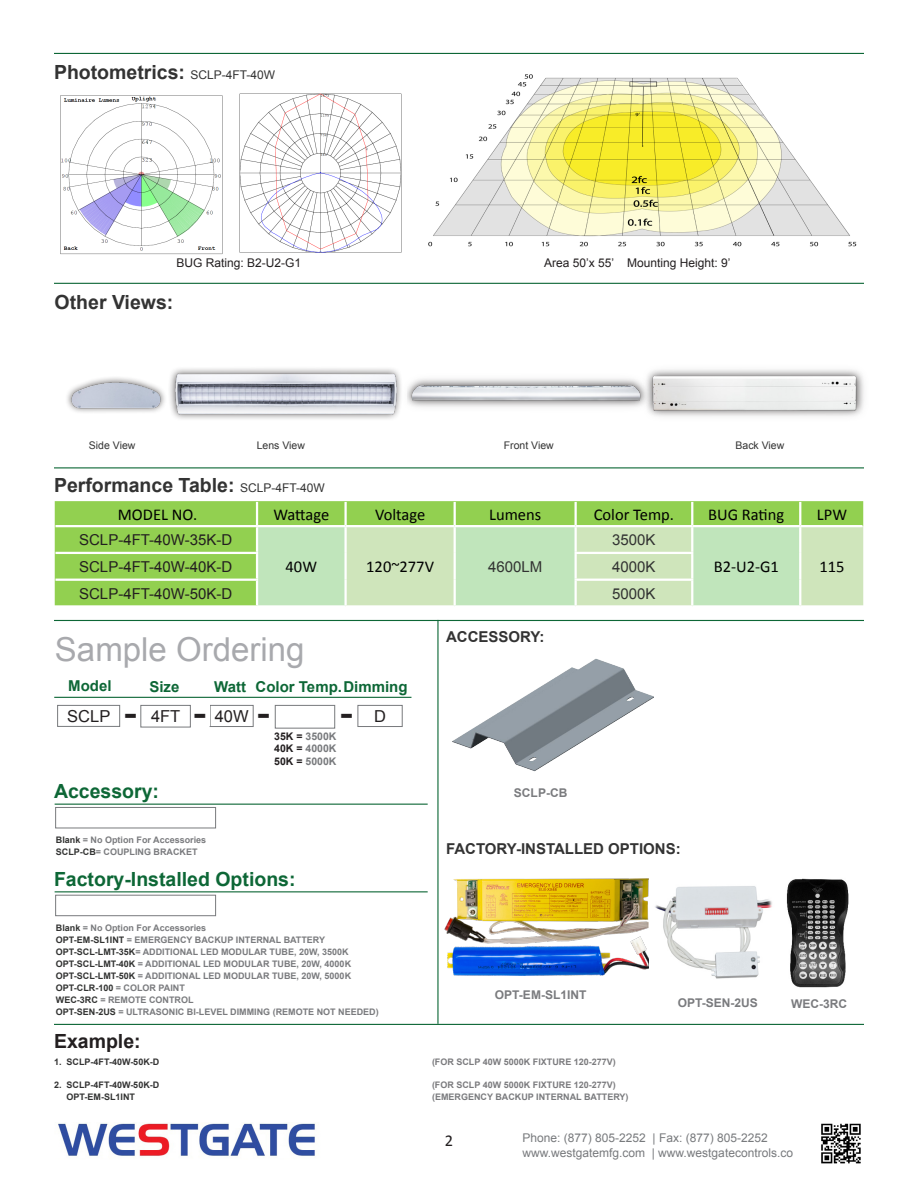
<style>
.page{position:relative;width:918px;height:1188px;background:#fff}
.page>*{position:absolute;margin:0;border:0;box-sizing:border-box;transform-origin:0 0}
.t1{font:33px "Arial";color:#a8a9ad}
.t2{font:700 28.5px "Verdana";color:#231f20}
.t3{font:700 19.5px "Arial";color:#333}
.t4{font:700 19.5px "Arial";color:#0d6736}
.t5{font:700 19.5px "Arial";color:#231f20}
.t6{font:16.5px "Calibri";color:#000}
.t7{font:16.5px "Arial";color:#231f20}
.t8{font:16.5px "Calibri";color:#231f20}
.t9{font:15px "Arial";color:#231f20}
.t10{font:700 15px "Arial";color:#333}
.t11{font:700 15px "Arial";color:#0d6736}
.t12{font:15px "Arial";color:#323332}
.t13{font:12px "Arial";color:#787a7d}
.t14{font:12px "Arial";color:#231f20}
.t15{font:700 12px "Arial";color:#7a7b7e}
.t16{font:10.5px "Arial";color:#333}
.t17{font:700 10.5px "Arial";color:#787a7d}
.t18{font:700 9px "Arial";color:#7a7b7e}
.t19{font:700 9px "Arial";color:#7b7b7e}
.t20{font:700 9px "Arial";color:#333}
.t21{font:700 9px "Arial";color:#323332}
.s1{font-weight:400;font-size:12px}
.s2{color:#231f20}
.s3{color:#323332}
.s4{color:#7a7b7e}
</style>
<div class="page">
<hr style="left:54px;top:467px;width:810px;height:1px;background:#0d6736">
<hr style="left:54px;top:53px;width:810px;height:1px;background:#0d6736">
<hr style="left:54px;top:283px;width:810px;height:1px;background:#0d6736">
<div style="left:55px;top:501px;width:808px;height:104px;background:#92d050"></div>
<svg style="left:258px;top:527px;width:605px;height:78px;background:#c7e5bb"></svg>
<hr style="left:256px;top:502px;width:2px;height:23px;background:#fff">
<hr style="left:344px;top:502px;width:3px;height:23px;background:#fff">
<hr style="left:454px;top:502px;width:2px;height:23px;background:#fff">
<hr style="left:575px;top:502px;width:2px;height:23px;background:#fff">
<hr style="left:691px;top:502px;width:2px;height:23px;background:#fff">
<hr style="left:799px;top:502px;width:2px;height:23px;background:#fff">
<hr style="left:256px;top:527px;width:2px;height:25px;background:#fff">
<hr style="left:344px;top:527px;width:3px;height:26px;background:#fff">
<hr style="left:454px;top:527px;width:2px;height:26px;background:#fff">
<hr style="left:575px;top:527px;width:2px;height:25px;background:#fff">
<hr style="left:691px;top:527px;width:2px;height:25px;background:#fff">
<hr style="left:799px;top:527px;width:2px;height:26px;background:#fff">
<hr style="left:256px;top:554px;width:2px;height:25px;background:#fff">
<hr style="left:344px;top:553px;width:3px;height:27px;background:#fff">
<hr style="left:454px;top:553px;width:2px;height:27px;background:#fff">
<hr style="left:575px;top:554px;width:2px;height:25px;background:#fff">
<hr style="left:691px;top:554px;width:2px;height:25px;background:#fff">
<hr style="left:799px;top:553px;width:2px;height:27px;background:#fff">
<hr style="left:256px;top:581px;width:2px;height:24px;background:#fff">
<hr style="left:344px;top:580px;width:3px;height:25px;background:#fff">
<hr style="left:454px;top:580px;width:2px;height:25px;background:#fff">
<hr style="left:575px;top:581px;width:2px;height:24px;background:#fff">
<hr style="left:691px;top:581px;width:2px;height:24px;background:#fff">
<hr style="left:799px;top:580px;width:2px;height:25px;background:#fff">
<hr style="left:56px;top:525px;width:201px;height:2px;background:#fff">
<hr style="left:257px;top:525px;width:89px;height:2px;background:#fff">
<hr style="left:346px;top:525px;width:109px;height:2px;background:#fff">
<hr style="left:455px;top:525px;width:121px;height:2px;background:#fff">
<hr style="left:576px;top:525px;width:116px;height:2px;background:#fff">
<hr style="left:692px;top:525px;width:108px;height:2px;background:#fff">
<hr style="left:800px;top:525px;width:63px;height:2px;background:#fff">
<hr style="left:56px;top:552px;width:202px;height:2px;background:#fff">
<hr style="left:575px;top:552px;width:118px;height:2px;background:#fff">
<hr style="left:56px;top:579px;width:202px;height:2px;background:#fff">
<hr style="left:575px;top:579px;width:118px;height:2px;background:#fff">
<hr style="left:54px;top:620px;width:810px;height:1px;background:#0d6736">
<img style="left:60px;top:95px;width:163px;height:160px">
<img style="left:239px;top:93px;width:163px;height:160px">
<img style="left:429px;top:74px;width:428px;height:173px">
<img style="left:58px;top:1123px;width:257px;height:34px">
<img style="left:821px;top:1123px;width:40px;height:41px">
<div style="left:57px;top:705px;width:63px;height:22px;border:1px solid #787a7d"></div>
<div style="left:140px;top:705px;width:51px;height:22px;border:1px solid #787a7d"></div>
<div style="left:210px;top:705px;width:44px;height:22px;border:1px solid #787a7d"></div>
<div style="left:275px;top:705px;width:60px;height:24px;background:#fff;border:1px solid #787a7d"></div>
<div style="left:358px;top:705px;width:45px;height:22px;border:1px solid #787a7d"></div>
<hr style="left:54px;top:697px;width:357px;height:1px;background:#0d6736">
<img style="left:67px;top:377px;width:97px;height:35px">
<img style="left:164px;top:368px;width:235px;height:51px">
<img style="left:652px;top:369px;width:212px;height:48px">
<div style="left:399px;top:372px;width:254px;height:42px;background:#231f20;opacity:.26"></div>
<img style="left:408px;top:372px;width:240px;height:42px">
<hr style="left:54px;top:1024px;width:810px;height:1px;background:#0d6736">
<hr style="left:55px;top:891px;width:373px;height:1px;background:#0d6736">
<div style="left:55px;top:895px;width:161px;height:21px;background:#fff;border:1px solid #787a7d"></div>
<hr style="left:55px;top:804px;width:373px;height:1px;background:#0d6736">
<div style="left:55px;top:807px;width:161px;height:21px;background:#fff;border:1px solid #787a7d"></div>
<hr style="left:437px;top:620px;width:2px;height:404px;background:#0d6736">
<img style="left:444px;top:878px;width:205px;height:98px">
<img style="left:452px;top:659px;width:202px;height:113px">
<img style="left:655px;top:886px;width:117px;height:93px">
<img style="left:786px;top:878px;width:63px;height:110px">
<p class="t3" style="left:54px;top:60px;width:223px">Photometrics: <span class="s1">SCLP-4FT-40W</span></p>
<p class="t14" style="left:177px;top:255px;width:126px">BUG Rating: B2-U2-G1</p>
<p class="t14" style="left:544px;top:255px;width:188px">Area 50’x 55’ Mounting Height: 9’</p>
<p class="t3" style="left:55px;top:289px;width:120px">Other Views:</p>
<p class="t16" style="left:89px;top:439px;width:48px">Side View</p>
<p class="t16" style="left:257px;top:439px;width:50px">Lens View</p>
<p class="t16" style="left:504px;top:439px;width:51px">Front View</p>
<p class="t16" style="left:736px;top:439px;width:50px">Back View</p>
<p class="t3" style="left:54px;top:472px;width:272px">Performance Table: <span class="s1">SCLP-4FT-40W</span></p>
<p class="t6" style="left:118px;top:504px;width:81px">MODEL NO.</p>
<p class="t6" style="left:273px;top:504px;width:57px">Wattage</p>
<p class="t6" style="left:375px;top:504px;width:52px">Voltage</p>
<p class="t6" style="left:489px;top:504px;width:54px">Lumens</p>
<p class="t6" style="left:594px;top:504px;width:82px">Color Temp.</p>
<p class="t6" style="left:708px;top:504px;width:78px">BUG Rating</p>
<p class="t6" style="left:817px;top:504px;width:32px">LPW</p>
<p class="t9" style="left:79px;top:530px;width:155px">SCLP-4FT-40W-35K-D</p>
<p class="t6" style="left:286px;top:557px;width:33px">40W</p>
<p class="t6" style="left:366px;top:557px;width:69px">120~277V</p>
<p class="t12" style="left:488px;top:557px;width:56px">4600LM</p>
<p class="t12" style="left:612px;top:530px;width:45px">3500K</p>
<p class="t9" style="left:79px;top:557px;width:155px">SCLP-4FT-40W-40K-D</p>
<p class="t12" style="left:612px;top:557px;width:45px">4000K</p>
<p class="t6" style="left:714px;top:557px;width:67px">B2-U2-G1</p>
<p class="t6" style="left:819px;top:557px;width:27px">115</p>
<p class="t9" style="left:79px;top:583px;width:155px">SCLP-4FT-40W-50K-D</p>
<p class="t12" style="left:612px;top:583px;width:45px">5000K</p>
<p class="t1" style="left:55px;top:628px;width:251px">Sample Ordering</p>
<p class="t11" style="left:68px;top:676px;width:45px">Model</p>
<p class="t11" style="left:149px;top:677px;width:32px">Size</p>
<p class="t11" style="left:214px;top:677px;width:33px">Watt</p>
<p class="t11" style="left:256px;top:677px;width:154px">Color Temp.Dimming</p>
<p class="t2" style="left:124px;top:696px;width:15px">-</p>
<p class="t2" style="left:193px;top:696px;width:15px">-</p>
<p class="t2" style="left:257px;top:697px;width:15px">-</p>
<p class="t2" style="left:340px;top:697px;width:15px">-</p>
<p class="t7" style="left:67px;top:705px;width:45px">SCLP</p>
<p class="t7" style="left:151px;top:706px;width:31px">4FT</p>
<p class="t7" style="left:215px;top:705px;width:35px">40W</p>
<p class="t7" style="left:374px;top:705px;width:13px">D</p>
<p class="t17" style="left:274px;top:729px;width:64px"><span class="s2">35K =</span> 3500K</p>
<p class="t17" style="left:274px;top:742px;width:64px"><span class="s2">40K =</span> 4000K</p>
<p class="t17" style="left:274px;top:754px;width:64px"><span class="s2">50K =</span> 5000K</p>
<p class="t10" style="left:446px;top:626px;width:100px">ACCESSORY:</p>
<p class="t4" style="left:54px;top:778px;width:107px">Accessory:</p>
<p class="t18" style="left:56px;top:834px;width:152px"><span class="s3">Blank</span> = No Option For Accessories</p>
<p class="t18" style="left:56px;top:846px;width:143px"><span class="s3">SCLP-CB</span>= COUPLING BRACKET</p>
<p class="t10" style="left:446px;top:839px;width:236px">FACTORY-INSTALLED OPTIONS:</p>
<p class="t15" style="left:514px;top:785px;width:55px">SCLP-CB</p>
<p class="t4" style="left:54px;top:866px;width:243px">Factory-Installed Options:</p>
<p class="t18" style="left:56px;top:922px;width:152px"><span class="s3">Blank</span> = No Option For Accessories</p>
<p class="t18" style="left:56px;top:934px;width:271px"><span class="s3">OPT-EM-SL1INT</span> = EMERGENCY BACKUP INTERNAL BATTERY</p>
<p class="t18" style="left:56px;top:946px;width:294px"><span class="s3">OPT-SCL-LMT-35K</span>= ADDITIONAL LED MODULAR TUBE, 20W, 3500K</p>
<p class="t18" style="left:56px;top:958px;width:297px"><span class="s3">OPT-SCL-LMT-40K</span> = ADDITIONAL LED MODULAR TUBE, 20W, 4000K</p>
<p class="t18" style="left:56px;top:970px;width:297px"><span class="s3">OPT-SCL-LMT-50K</span> = ADDITIONAL LED MODULAR TUBE, 20W, 5000K</p>
<p class="t21" style="left:56px;top:982px;width:131px">OPT-CLR-100 <span class="s4">= COLOR PAINT</span></p>
<p class="t18" style="left:56px;top:994px;width:139px"><span class="s3">WEC-3RC</span> = REMOTE CONTROL</p>
<p class="t18" style="left:56px;top:1006px;width:324px"><span class="s3">OPT-SEN-2US</span> = ULTRASONIC BI-LEVEL DIMMING (REMOTE NOT NEEDED)</p>
<p class="t15" style="left:495px;top:987px;width:93px">OPT-EM-SL1INT</p>
<p class="t5" style="left:54px;top:1028px;width:88px">Example:</p>
<p class="t20" style="left:54px;top:1056px;width:107px">1. SCLP-4FT-40W-50K-D</p>
<p class="t19" style="left:432px;top:1056px;width:185px">(FOR SCLP 40W 5000K FIXTURE 120-277V)</p>
<p class="t20" style="left:54px;top:1078px;width:107px">2. SCLP-4FT-40W-50K-D</p>
<p class="t19" style="left:432px;top:1078px;width:185px">(FOR SCLP 40W 5000K FIXTURE 120-277V)</p>
<p class="t21" style="left:67px;top:1090px;width:70px">OPT-EM-SL1INT</p>
<p class="t18" style="left:432px;top:1090px;width:198px">(EMERGENCY BACKUP INTERNAL BATTERY)</p>
<p class="t15" style="left:678px;top:994px;width:82px">OPT-SEN-2US</p>
<p class="t15" style="left:791px;top:996px;width:58px">WEC-3RC</p>
<p class="t8" style="left:445px;top:1130px;width:10px">2</p>
<p class="t13" style="left:522px;top:1130px;width:247px">Phone: (877) 805-2252 | Fax: (877) 805-2252</p>
<p class="t13" style="left:522px;top:1145px;width:272px">www.westgatemfg.com | www.westgatecontrols.co</p>
</div>
